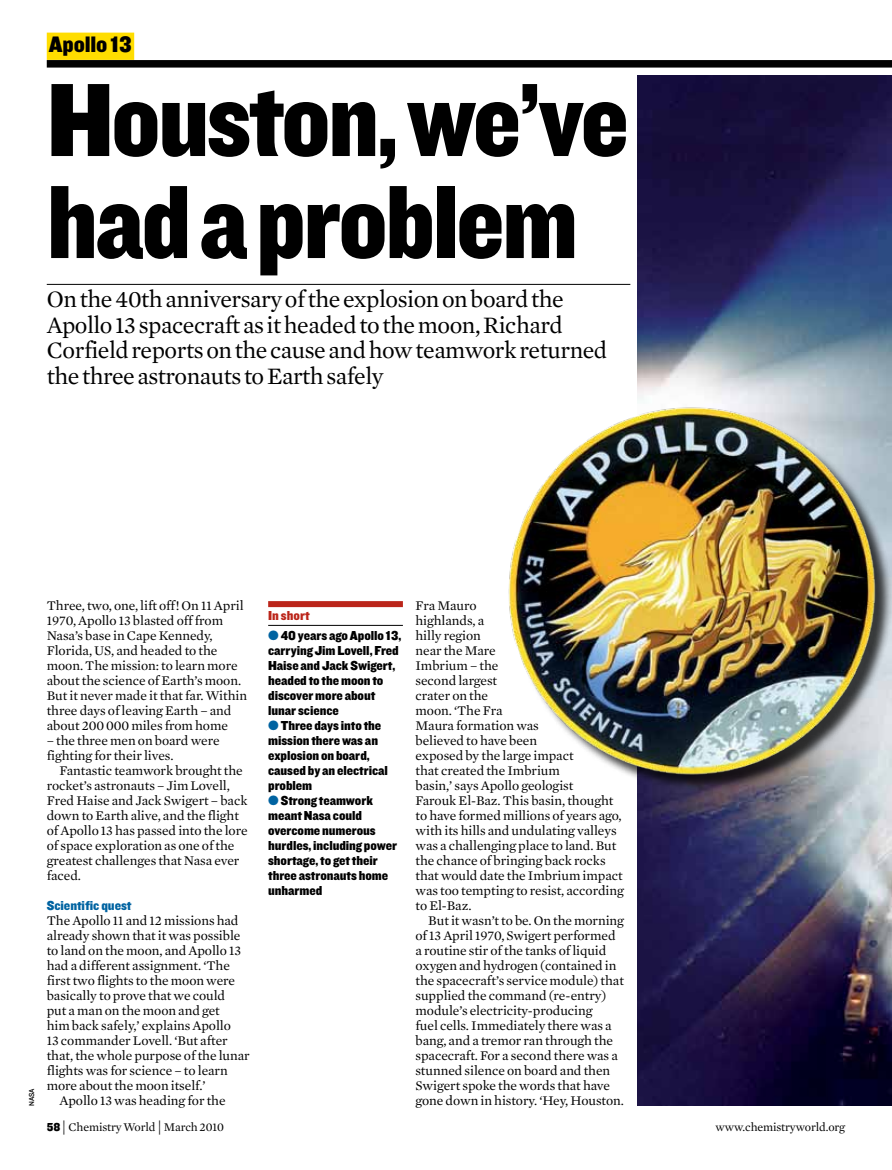
<style>
.page{position:relative;width:892px;height:1170px;background:#fff}
.page>*{position:absolute;margin:0;border:0;box-sizing:border-box;transform-origin:0 0}
.t1{font:108px/102px "Knockout HTF71 Full Middlewt";letter-spacing:-.025em;color:#000;scale:.95 1}
.t2{font:24px/25.5px "Mercury News HTF1 Roman";letter-spacing:-.02em;color:#000}
.t3{font:23.25px "Knockout HTF71 Full Middlewt";letter-spacing:-.01em;color:#000}
.t4{font:13.5px/15px "Mercury News HTF1 Roman";letter-spacing:-.005em;color:#000}
.t5{font:13.5px/15px "Knockout HTF71 Full Middlewt";letter-spacing:-.005em;color:#000}
.t6{font:13.5px "Knockout HTF71 Full Middlewt";letter-spacing:-.005em;color:#0063a1}
.t7{font:13.5px "Knockout HTF71 Full Middlewt";color:#bb251a}
.t8{font:12px "Mercury News HTF1 Roman";letter-spacing:-.01em;color:#000}
.t9{font:7.5px "Knockout HTF31 Junior Middle";color:#000}
.s1{font-family:"Knockout HTF71 Full Middlewt"}
.s2{font-size:15px}
</style>
<div class="page">
<div style="left:47px;top:33px;width:87px;height:27px;background:#fd0"></div>
<div style="left:47px;top:60px;width:845px;height:8px;background:#000"></div>
<img style="left:637px;top:75px;width:255px;height:1029px">
<hr style="left:47px;top:284px;width:583px;height:1px;background:#000">
<div style="left:268px;top:601px;width:135px;height:6px;background:#bb251a"></div>
<hr style="left:268px;top:625px;width:135px;height:1px;background:#000">
<div style="left:512px;top:410px;width:380px;height:382px;background:#000;opacity:.75"></div>
<img style="left:508px;top:402px;width:372px;height:375px">
<h3 class="t3" style="left:49px;top:32px;width:85px">Apollo 13</h3>
<h1 class="t1" style="left:47px;top:72px;width:614px">Houston, we’ve had a problem</h1>
<h2 class="t2" style="left:47px;top:286px;width:562px">On the 40th anniversary of the explosion on board the Apollo 13 spacecraft as it headed to the moon, Richard Corfield reports on the cause and how teamwork returned the three astronauts to Earth safely</h2>
<p class="t9" style="left:28px;top:1105px;width:19px;rotate:-90deg">NASA</p>
<p class="t4" style="left:47px;top:597px;width:202px">Three, two, one, lift off! On 11 April<br>1970, Apollo 13 blasted off from<br>Nasa’s base in Cape Kennedy,<br>Florida, US, and headed to the moon. The mission: to learn more about the science of Earth’s moon.<br>But it never made it that far. Within three days of leaving Earth – and about 200000 miles from home</p>
<p class="t4" style="left:47px;top:732px;width:174px">– the three men on board were fighting for their lives.</p>
<p class="t4" style="left:47px;top:762px;width:202px;text-indent:13px">Fantastic teamwork brought the rocket’s astronauts – Jim Lovell,<br>Fred Haise and Jack Swigert – back down to Earth alive, and the flight of Apollo 13 has passed into the lore of space exploration as one of the greatest challenges that Nasa ever faced.</p>
<p class="t6" style="left:47px;top:898px;width:86px">Scientific quest</p>
<p class="t4" style="left:47px;top:912px;width:193px">The Apollo 11 and 12 missions had</p>
<p class="t4" style="left:47px;top:927px;width:195px">already shown that it was possible</p>
<p class="t4" style="left:47px;top:942px;width:196px">to land on the moon, and Apollo 13</p>
<p class="t4" style="left:47px;top:957px;width:185px">had a different assignment. ‘The</p>
<p class="t4" style="left:47px;top:972px;width:190px">first two flights to the moon were</p>
<p class="t4" style="left:47px;top:987px;width:180px">basically to prove that we could</p>
<p class="t4" style="left:47px;top:1002px;width:175px">put a man on the moon and get</p>
<p class="t4" style="left:47px;top:1017px;width:186px">him back safely,’ explains Apollo</p>
<p class="t4" style="left:47px;top:1032px;width:182px">13 commander Lovell. ‘But after</p>
<p class="t4" style="left:47px;top:1047px;width:205px">that, the whole purpose of the lunar</p>
<p class="t4" style="left:47px;top:1062px;width:183px">flights was for science – to learn</p>
<p class="t4" style="left:47px;top:1077px;width:160px">more about the moon itself.’</p>
<p class="t4" style="left:60px;top:1092px;width:168px">Apollo 13 was heading for the</p>
<p class="t7" style="left:268px;top:608px;width:43px">In short</p>
<p class="t5" style="left:268px;top:628px;width:135px;text-indent:13px">40 years ago Apollo 13, carrying Jim Lovell, Fred<br>Haise and Jack Swigert, headed to the moon to discover more about lunar science</p>
<p class="t5" style="left:268px;top:718px;width:121px;text-indent:13px">Three days into the mission there was an explosion on board, caused by an electrical problem</p>
<p class="t5" style="left:268px;top:793px;width:131px;text-indent:13px">Strong teamwork meant Nasa could overcome numerous hurdles, including power shortage, to get their three astronauts home unharmed</p>
<p class="t4" style="left:415px;top:597px;width:210px">Fra Mauro<br>highlands, a<br>hilly region<br>near the Mare<br>Imbrium – the<br>second largest<br>crater on the<br>moon. ‘The Fra<br>Maura formation was<br>believed to have been<br>exposed by the large impact<br>that created the Imbrium<br>basin,’ says Apollo geologist<br>Farouk El-Baz. This basin, thought to have formed millions of years ago, with its hills and undulating valleys was a challenging place to land. But the chance of bringing back rocks that would date the Imbrium impact was too tempting to resist, according to El-Baz.</p>
<p class="t4" style="left:415px;top:912px;width:210px;text-indent:13px">But it wasn’t to be. On the morning of 13 April 1970, Swigert performed a routine stir of the tanks of liquid oxygen and hydrogen (contained in the spacecraft’s service module) that supplied the command (re-entry) module’s electricity-producing<br>fuel cells. Immediately there was a bang, and a tremor ran through the spacecraft. For a second there was a stunned silence on board and then Swigert spoke the words that have gone down in history. ‘Hey, Houston.</p>
<p class="t8" style="left:47px;top:1119px;width:179px"><span class="s1">58</span><span class="s2">|</span> Chemistry World <span class="s2">|</span> March 2010</p>
<p class="t8" style="left:716px;top:1120px;width:131px">www.chemistryworld.org</p>
</div>
